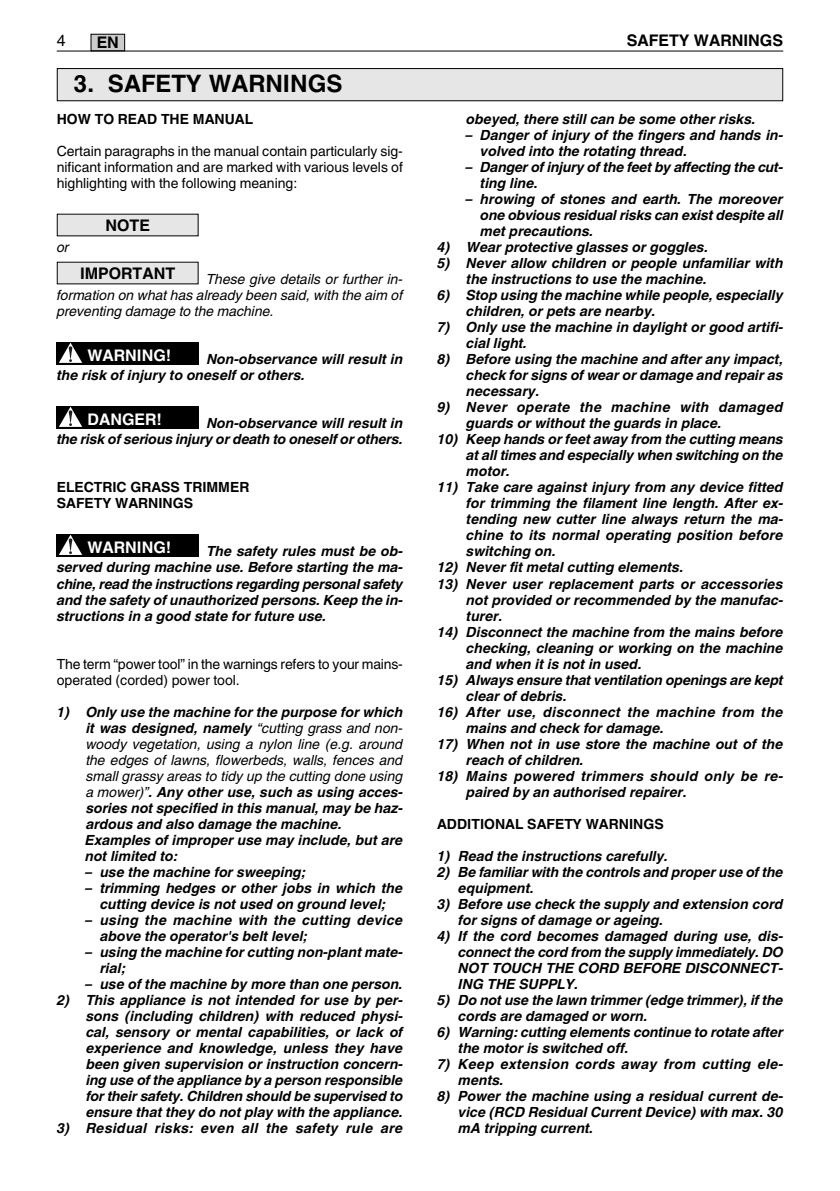
<style>
.page{position:relative;width:840px;height:1191px;background:#fff}
.page>*{position:absolute;margin:0;border:0;box-sizing:border-box;transform-origin:0 0}
.t1{font:700 24px "Helvetica World";color:#000}
.t2{font:700 16px "Helvetica World";color:#000}
.t3{font:700 16px "Helvetica World";color:#fff}
.t4{font:16px "Helvetica World";color:#000}
.t5{font:italic 700 14px/16px "Helvetica World";color:#000}
.t6{font:italic 700 14px/16px "Helvetica World";letter-spacing:.025em;color:#000}
.t7{font:14px/16px "Helvetica World";color:#000;text-align:justify}
.t8{font:italic 14px/16px "Helvetica World";color:#000;text-align:justify}
.t9{font:700 14px/16px "Helvetica World";color:#000}
.t10{font:italic 700 14px/16px "Helvetica World";letter-spacing:.02em;color:#000}
.s1{font-weight:400}
</style>
<div class="page">
<div style="left:91px;top:34px;width:33px;height:17px;background:#ccc"></div>
<div style="left:91px;top:34px;width:34px;height:17px;border:1px solid #000"></div>
<div style="left:85px;top:534px;width:113px;height:22px;background:#000"></div>
<div style="left:57px;top:534px;width:28px;height:22px;background:#000"></div>
<svg style="left:59px;top:534px;width:23px;height:21px"></svg>
<div style="left:85px;top:406px;width:113px;height:22px;background:#000"></div>
<div style="left:57px;top:406px;width:28px;height:22px;background:#000"></div>
<svg style="left:59px;top:406px;width:23px;height:21px"></svg>
<div style="left:85px;top:342px;width:113px;height:22px;background:#000"></div>
<div style="left:57px;top:342px;width:28px;height:22px;background:#000"></div>
<svg style="left:59px;top:342px;width:23px;height:21px"></svg>
<div style="left:58px;top:263px;width:139px;height:20px;background:#e6e6e6"></div>
<div style="left:58px;top:215px;width:139px;height:20px;background:#e6e6e6"></div>
<hr style="left:57px;top:51px;width:725px;height:1px;background:#000">
<div style="left:58px;top:69px;width:723px;height:31px;background:#e6e6e6"></div>
<div style="left:57px;top:68px;width:725px;height:33px;border:1px solid #000"></div>
<p class="t4" style="left:57px;top:31px;width:10px">4</p>
<p class="t2" style="left:626px;top:31px;width:158px">SAFETY WARNINGS</p>
<p class="t1" style="left:74px;top:70px;width:270px">3. SAFETY WARNINGS</p>
<p class="t2" style="left:97px;top:33px;width:24px">EN</p>
<p class="t9" style="left:57px;top:111px;width:198px">HOW TO READ THE MANUAL</p>
<p class="t7" style="left:57px;top:143px;width:347px">Certain paragraphs in the manual contain particularly sig&shy;nificant information and are marked with various levels of highlighting with the following meaning:</p>
<p class="t2" style="left:105px;top:216px;width:46px">NOTE</p>
<p class="t8" style="left:57px;top:239px;width:14px">or</p>
<p class="t8" style="left:57px;top:271px;width:347px;text-indent:150px">These give details or further in&shy;formation on what has already been said, with the aim of preventing damage to the machine.</p>
<p class="t5" style="left:57px;top:351px;width:347px;text-indent:150px">Non-observance will result in the risk of injury to oneself or others.</p>
<p class="t5" style="left:57px;top:415px;width:347px;text-align:right">Non-observance will result in<br>the risk of serious injury or death to oneself or others.</p>
<p class="t9" style="left:57px;top:479px;width:194px">ELECTRIC GRASS TRIMMER<br>SAFETY WARNINGS</p>
<p class="t5" style="left:57px;top:543px;width:347px;text-align:justify;text-indent:150px">The safety rules must be ob&shy;served during machine use. Before starting the ma&shy;chine, read the instructions regarding personal safety and the safety of unauthorized persons. Keep the in&shy;structions in a good state for future use.</p>
<p class="t7" style="left:57px;top:655px;width:347px">The term “power tool” in the warnings refers to your mains&shy;operated (corded) power tool.</p>
<p class="t5" style="left:85px;top:703px;width:319px;text-indent:-28px">1) Only use the machine for the purpose for which it was designed, namely <span class="s1">“cutting grass and non&shy;woody vegetation, using a nylon line (e.g. around the edges of lawns, flowerbeds, walls, fences and small grassy areas to tidy up the cutting done using a mower)”</span>. Any other use, such as using acces&shy;sories not specified in this manual, may be haz&shy;ardous and also damage the machine.<br>Examples of improper use may include, but are not limited to:</p>
<p class="t5" style="left:85px;top:863px;width:222px">– use the machine for sweeping;</p>
<p class="t5" style="left:85px;top:879px;width:319px;text-align:center">– trimming hedges or other jobs in which the cutting device is not used on ground level;</p>
<p class="t10" style="left:100px;top:911px;width:304px;text-indent:-15px">– using the machine with the cutting device above the operator's belt level;</p>
<p class="t5" style="left:100px;top:943px;width:304px;text-indent:-15px">– using the machine for cutting non-plant mate&shy;rial;</p>
<p class="t5" style="left:85px;top:975px;width:319px">– use of the machine by more than one person.</p>
<p class="t5" style="left:86px;top:991px;width:318px;text-align:justify;text-indent:-29px">2) This appliance is not intended for use by per&shy;sons (including children) with reduced physi&shy;cal, sensory or mental capabilities, or lack of experience and knowledge, unless they have been given supervision or instruction concern&shy;ing use of the appliance by a person responsible for their safety. Children should be supervised to ensure that they do not play with the appliance.</p>
<p class="t6" style="left:57px;top:1119px;width:347px">3) Residual risks: even all the safety rule are</p>
<p class="t2" style="left:80px;top:264px;width:97px">IMPORTANT</p>
<p class="t3" style="left:87px;top:345px;width:85px">WARNING!</p>
<p class="t3" style="left:87px;top:409px;width:76px">DANGER!</p>
<p class="t3" style="left:87px;top:537px;width:85px">WARNING!</p>
<p class="t5" style="left:466px;top:111px;width:291px">obeyed, there still can be some other risks.</p>
<p class="t5" style="left:480px;top:127px;width:304px;text-indent:-15px">– Danger of injury of the fingers and hands in&shy;volved into the rotating thread.</p>
<p class="t5" style="left:480px;top:159px;width:304px;text-indent:-15px">– Danger of injury of the feet by affecting the cut&shy;ting line.</p>
<p class="t5" style="left:480px;top:191px;width:304px;text-align:justify;text-indent:-15px">– hrowing of stones and earth. The moreover one obvious residual risks can exist despite all met precautions.</p>
<p class="t5" style="left:437px;top:239px;width:272px">4) Wear protective glasses or goggles.</p>
<p class="t5" style="left:466px;top:255px;width:318px;text-indent:-29px">5) Never allow children or people unfamiliar with the instructions to use the machine.</p>
<p class="t5" style="left:466px;top:287px;width:318px;text-indent:-29px">6) Stop using the machine while people, especially children, or pets are nearby.</p>
<p class="t5" style="left:466px;top:319px;width:318px;text-indent:-29px">7) Only use the machine in daylight or good artifi&shy;cial light.</p>
<p class="t5" style="left:466px;top:351px;width:318px;text-align:justify;text-indent:-29px">8) Before using the machine and after any impact, check for signs of wear or damage and repair as necessary.</p>
<p class="t6" style="left:466px;top:399px;width:318px;text-indent:-29px">9) Never operate the machine with damaged guards or without the guards in place.</p>
<p class="t5" style="left:466px;top:431px;width:318px;text-align:justify;text-indent:-29px">10) Keep hands or feet away from the cutting means at all times and especially when switching on the motor.</p>
<p class="t5" style="left:466px;top:479px;width:318px;text-align:justify;text-indent:-29px">11) Take care against injury from any device fitted for trimming the filament line length. After ex&shy;tending new cutter line always return the ma&shy;chine to its normal operating position before switching on.</p>
<p class="t5" style="left:437px;top:559px;width:248px">12) Never fit metal cutting elements.</p>
<p class="t5" style="left:466px;top:575px;width:318px;text-align:justify;text-indent:-29px">13) Never user replacement parts or accessories not provided or recommended by the manufac&shy;turer.</p>
<p class="t5" style="left:466px;top:623px;width:318px;text-align:justify;text-indent:-29px">14) Disconnect the machine from the mains before checking, cleaning or working on the machine and when it is not in used.</p>
<p class="t5" style="left:466px;top:671px;width:318px;text-indent:-29px">15) Always ensure that ventilation openings are kept clear of debris.</p>
<p class="t6" style="left:466px;top:703px;width:318px;text-indent:-29px">16) After use, disconnect the machine from the mains and check for damage.</p>
<p class="t5" style="left:466px;top:735px;width:318px;text-indent:-29px">17) When not in use store the machine out of the reach of children.</p>
<p class="t6" style="left:466px;top:767px;width:318px;text-indent:-29px">18) Mains powered trimmers should only be re&shy;paired by an authorised repairer.</p>
<p class="t9" style="left:437px;top:815px;width:228px">ADDITIONAL SAFETY WARNINGS</p>
<p class="t5" style="left:437px;top:847px;width:232px">1) Read the instructions carefully.</p>
<p class="t5" style="left:458px;top:863px;width:326px;text-indent:-21px">2) Be familiar with the controls and proper use of the equipment.</p>
<p class="t5" style="left:458px;top:895px;width:326px;text-indent:-21px">3) Before use check the supply and extension cord for signs of damage or ageing.</p>
<p class="t5" style="left:458px;top:927px;width:326px;text-align:justify;text-indent:-21px">4) If the cord becomes damaged during use, dis&shy;connect the cord from the supply immediately. DO NOT TOUCH THE CORD BEFORE DISCONNECT-ING THE SUPPLY.</p>
<p class="t5" style="left:458px;top:991px;width:326px;text-indent:-21px">5) Do not use the lawn trimmer (edge trimmer), if the cords are damaged or worn.</p>
<p class="t5" style="left:458px;top:1023px;width:326px;text-indent:-21px">6) Warning: cutting elements continue to rotate after the motor is switched off.</p>
<p class="t6" style="left:458px;top:1055px;width:326px;text-indent:-21px">7) Keep extension cords away from cutting ele&shy;ments.</p>
<p class="t5" style="left:458px;top:1087px;width:326px;text-align:justify;text-indent:-21px">8) Power the machine using a residual current de&shy;vice (RCD Residual Current Device) with max. 30 mA tripping current.</p>
</div>
